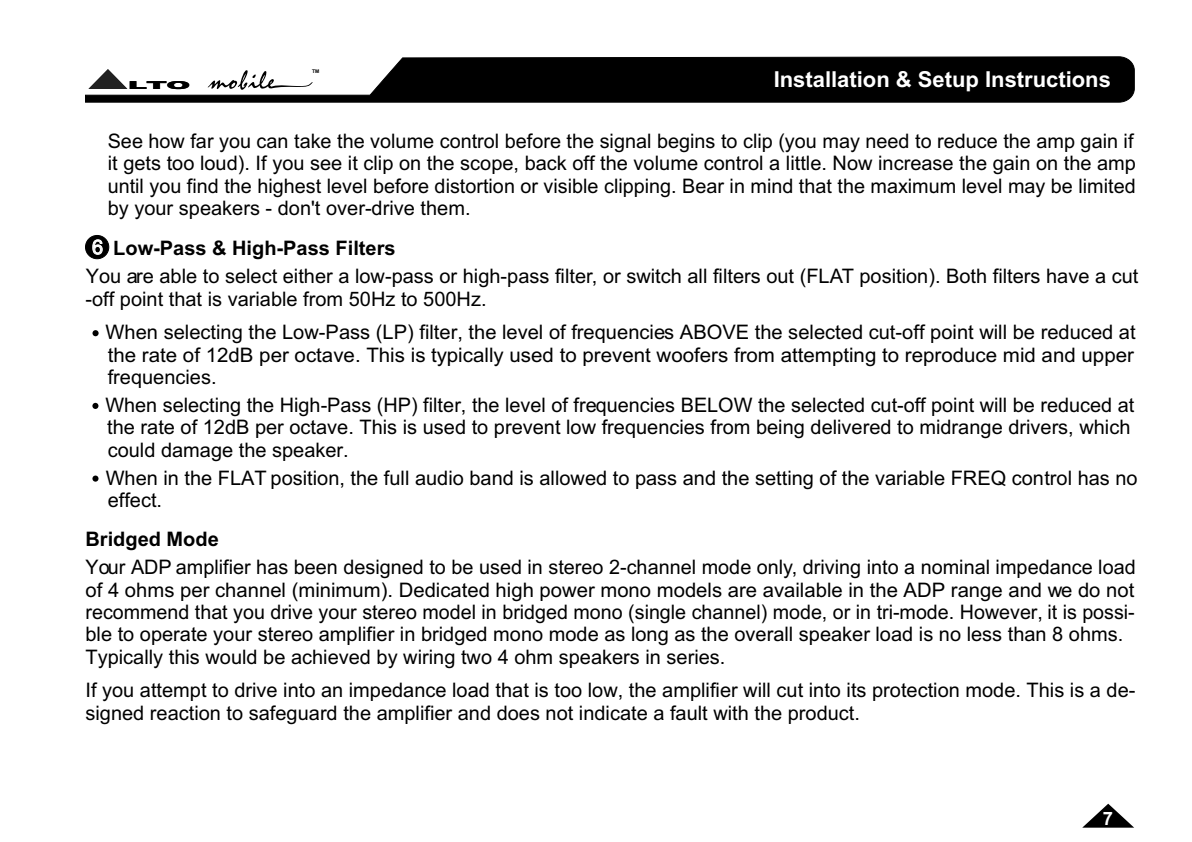
<style>
.page{position:relative;width:1192px;height:842px;background:#fff}
.page>*{position:absolute;margin:0;border:0;box-sizing:border-box;transform-origin:0 0}
.t1{font:700 22px "Arial";color:#fff}
.t2{font:20px/22.4px "Arial";color:#000}
.t3{font:700 20px "Arial";color:#000}
.t4{font:700 18.4px "Arial";color:#fff}
.t5{font:900 11px "Arial";color:#000;scale:2.68 1}
.t6{font:700 5px "Arial";color:#000}
.s1{font-weight:400;color:#fff}
</style>
<div class="page">
<div style="left:85px;top:235px;width:24px;height:24px;background:#000;border:1px solid #000;border-radius:50%"></div>
<svg style="left:85px;top:57px;width:1050px;height:46px;fill:#000"></svg>
<svg style="left:89px;top:69px;width:38px;height:20px"></svg>
<svg style="left:208px;top:68px;width:105px;height:22px"></svg>
<svg style="left:1082px;top:804px;width:52px;height:24px"></svg>
<svg style="left:92px;top:330px;width:7px;height:6px"></svg>
<svg style="left:92px;top:403px;width:6px;height:6px"></svg>
<svg style="left:92px;top:476px;width:7px;height:6px"></svg>
<p class="t5" style="left:128px;top:81px;width:25px">LTO</p>
<p class="t6" style="left:312px;top:69px;width:9px">TM</p>
<p class="t1" style="left:774px;top:71px;width:339px">Installation &amp; Setup Instructions</p>
<p class="t2" style="left:108px;top:132px;width:1030px">See how far you can take the volume control before the signal begins to clip (you may need to reduce the amp gain if it gets too loud). If you see it clip on the scope, back off the volume control a little. Now increase the gain on the amp until you find the highest level before distortion or visible clipping. Bear in mind that the maximum level may be limited by your speakers - don't over-drive them.</p>
<p class="t3" style="left:92px;top:240px;width:305px"><span class="s1">6</span> Low-Pass &amp; High-Pass Filters</p>
<p class="t2" style="left:86px;top:267px;width:1054px">You are able to select either a low-pass or high-pass filter, or switch all filters out (FLAT position). Both filters have a cut -off point that is variable from 50Hz to 500Hz.</p>
<p class="t2" style="left:106px;top:323px;width:1032px;text-align:justify">When selecting the Low-Pass (LP) filter, the level of frequencies ABOVE the selected cut-off point will be reduced at the rate of 12dB per octave. This is typically used to prevent woofers from attempting to reproduce mid and upper frequencies.</p>
<p class="t2" style="left:105px;top:396px;width:1030px">When selecting the High-Pass (HP) filter, the level of frequencies BELOW the selected cut-off point will be reduced at the rate of 12dB per octave. This is used to prevent low frequencies from being delivered to midrange drivers, which could damage the speaker.</p>
<p class="t2" style="left:106px;top:468px;width:1034px">When in the FLAT position, the full audio band is allowed to pass and the setting of the variable FREQ control has no effect.</p>
<p class="t3" style="left:86px;top:532px;width:135px">Bridged Mode</p>
<p class="t2" style="left:86px;top:558px;width:1052px">Your ADP amplifier has been designed to be used in stereo 2-channel mode only, driving into a nominal impedance load of 4 ohms per channel (minimum). Dedicated high power mono models are available in the ADP range and we do not recommend that you drive your stereo model in bridged mono (single channel) mode, or in tri-mode. However, it is possi&shy;ble to operate your stereo amplifier in bridged mono mode as long as the overall speaker load is no less than 8 ohms.<br>Typically this would be achieved by wiring two 4 ohm speakers in series.</p>
<p class="t2" style="left:86px;top:681px;width:1052px">If you attempt to drive into an impedance load that is too low, the amplifier will cut into its protection mode. This is a de&shy;signed reaction to safeguard the amplifier and does not indicate a fault with the product.</p>
<p class="t4" style="left:1103px;top:812px;width:12px">7</p>
</div>
